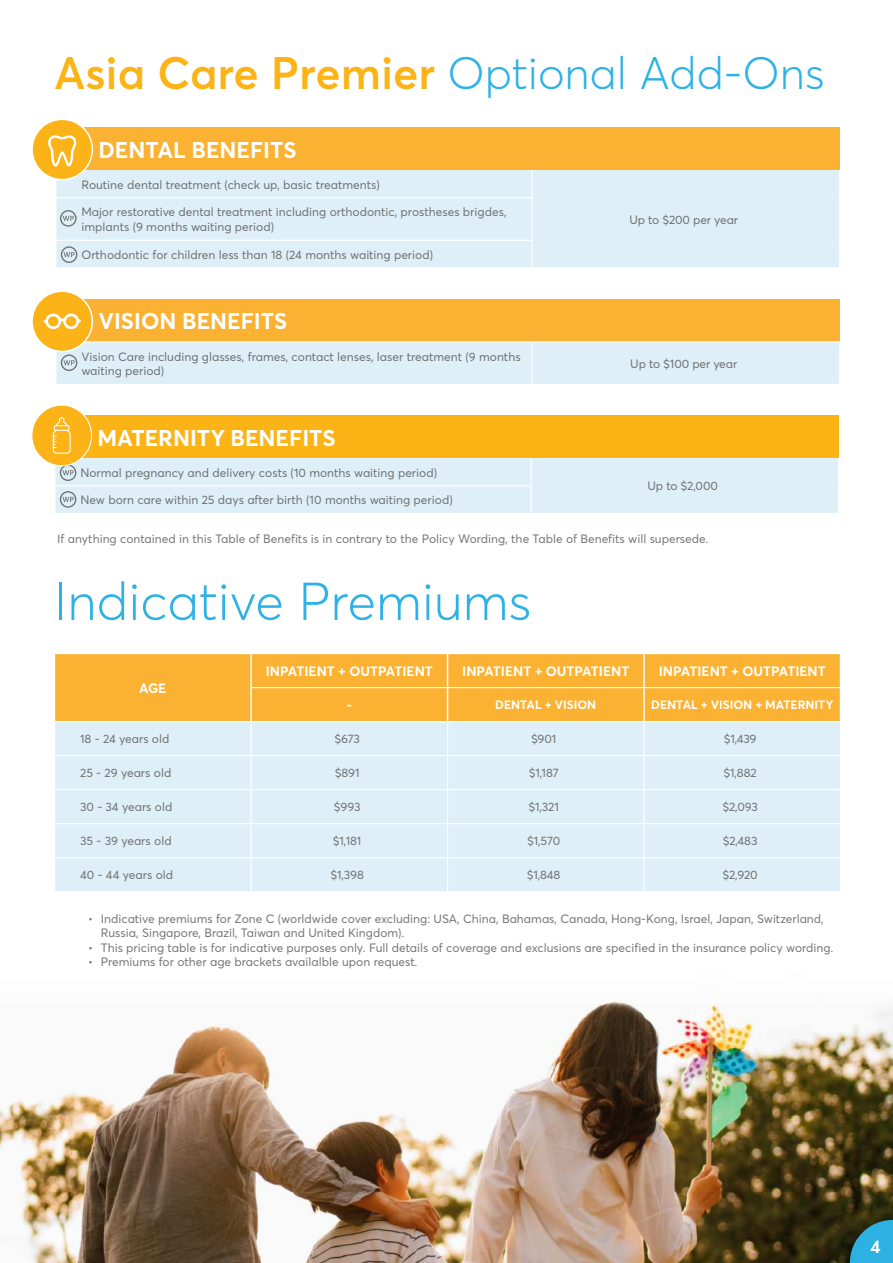
<style>
.page{position:relative;width:893px;height:1263px;background:#fff}
.page>*{position:absolute;margin:0;border:0;box-sizing:border-box;transform-origin:0 0}
.t1{font:300 52.5px "Averta";color:#2eb2e5}
.t2{font:600 45px "Averta";color:#fbb316}
.t3{font:700 22.5px "Averta";color:#fff}
.t4{font:700 18px "Averta";color:#fff}
.t5{font:700 13.5px "Averta";color:#fff}
.t6{font:12px/14.4px "Averta";color:#707271}
.t7{font:12px/14.4px "Averta";color:#777674}
.t8{font:700 12px "Averta";color:#fff}
.s1{font-weight:300;color:#2eb2e5}
</style>
<div class="page">
<img style="left:0;top:998px;width:893px;height:265px">
<div style="left:55px;top:416px;width:784px;height:42px;background:#fcb316"></div>
<div style="left:32px;top:405px;width:60px;height:61px;background:#fcb317;border-radius:50%"></div>
<svg style="left:53px;top:417px;width:785px;height:96px"></svg>
<div style="left:56px;top:128px;width:784px;height:42px;background:#fbb131"></div>
<div style="left:56px;top:170px;width:783px;height:97px;background:#deeff8"></div>
<hr style="left:531px;top:170px;width:2px;height:27px;background:#fff">
<hr style="left:55px;top:197px;width:478px;height:1px;background:#fff">
<hr style="left:531px;top:198px;width:2px;height:42px;background:#fff">
<hr style="left:55px;top:240px;width:478px;height:1px;background:#fff">
<hr style="left:531px;top:241px;width:2px;height:26px;background:#fff">
<div style="left:60px;top:210px;width:17px;height:17px;border:1px solid #707271;border-radius:50%"></div>
<svg style="left:63px;top:216px;width:11px;height:5px"></svg>
<div style="left:61px;top:246px;width:16px;height:17px;border:1px solid #707271;border-radius:50%"></div>
<svg style="left:64px;top:252px;width:11px;height:5px"></svg>
<div style="left:32px;top:119px;width:60px;height:61px;background:#fcb317;border-radius:50%"></div>
<div style="left:31px;top:119px;width:62px;height:61px;border:2px solid #fff;border-radius:50%"></div>
<svg style="left:47px;top:119px;width:30px;height:78px"></svg>
<div style="left:56px;top:299px;width:784px;height:43px;background:#fbb131"></div>
<hr style="left:55px;top:341px;width:477px;height:2px;background:#fff">
<hr style="left:532px;top:341px;width:308px;height:2px;background:#fff">
<div style="left:56px;top:342px;width:783px;height:42px;background:#deeff8"></div>
<div style="left:32px;top:291px;width:60px;height:60px;background:#fcb317;border-radius:50%"></div>
<div style="left:31px;top:290px;width:62px;height:62px;border:2px solid #fff;border-radius:50%"></div>
<svg style="left:43px;top:313px;width:38px;height:17px"></svg>
<svg style="left:850px;top:1220px;width:43px;height:43px;background:#2b94b4"></svg>
<div style="left:55px;top:654px;width:785px;height:67px;background:#fbb131"></div>
<div style="left:252px;top:688px;width:588px;height:33px;background:#fbb131"></div>
<div style="left:55px;top:722px;width:785px;height:169px;background:#deeff8"></div>
<hr style="left:250px;top:722px;width:2px;height:34px;background:#fff">
<hr style="left:447px;top:722px;width:1px;height:33px;background:#fff">
<hr style="left:643px;top:722px;width:2px;height:33px;background:#fff">
<hr style="left:250px;top:756px;width:2px;height:34px;background:#fff">
<hr style="left:447px;top:756px;width:1px;height:33px;background:#fff">
<hr style="left:643px;top:756px;width:2px;height:33px;background:#fff">
<hr style="left:250px;top:790px;width:2px;height:33px;background:#fff">
<hr style="left:447px;top:790px;width:1px;height:33px;background:#fff">
<hr style="left:643px;top:790px;width:2px;height:33px;background:#fff">
<hr style="left:54px;top:823px;width:197px;height:1px;background:#fff">
<hr style="left:251px;top:823px;width:197px;height:1px;background:#fff">
<hr style="left:250px;top:824px;width:2px;height:33px;background:#fff">
<hr style="left:448px;top:823px;width:196px;height:1px;background:#fff">
<hr style="left:447px;top:824px;width:1px;height:33px;background:#fff">
<hr style="left:644px;top:823px;width:197px;height:1px;background:#fff">
<hr style="left:643px;top:824px;width:2px;height:33px;background:#fff">
<hr style="left:54px;top:857px;width:197px;height:1px;background:#fff">
<hr style="left:251px;top:857px;width:197px;height:1px;background:#fff">
<hr style="left:250px;top:858px;width:2px;height:33px;background:#fff">
<hr style="left:448px;top:857px;width:196px;height:1px;background:#fff">
<hr style="left:447px;top:858px;width:1px;height:33px;background:#fff">
<hr style="left:644px;top:857px;width:197px;height:1px;background:#fff">
<hr style="left:643px;top:858px;width:2px;height:33px;background:#fff">
<hr style="left:55px;top:755px;width:195px;height:1px;background:#fff">
<hr style="left:55px;top:789px;width:195px;height:1px;background:#fff">
<hr style="left:250px;top:654px;width:2px;height:34px;background:#fff">
<hr style="left:252px;top:687px;width:196px;height:1px;background:#fff">
<hr style="left:252px;top:755px;width:196px;height:1px;background:#fff">
<hr style="left:252px;top:789px;width:196px;height:1px;background:#fff">
<hr style="left:250px;top:688px;width:2px;height:33px;background:#fff">
<hr style="left:447px;top:688px;width:1px;height:33px;background:#fff">
<hr style="left:448px;top:755px;width:196px;height:1px;background:#fff">
<hr style="left:448px;top:789px;width:196px;height:1px;background:#fff">
<hr style="left:643px;top:654px;width:2px;height:33px;background:#fff">
<hr style="left:643px;top:688px;width:2px;height:33px;background:#fff">
<hr style="left:644px;top:755px;width:196px;height:1px;background:#fff">
<hr style="left:644px;top:789px;width:196px;height:1px;background:#fff">
<hr style="left:448px;top:687px;width:196px;height:1px;background:#fff">
<hr style="left:644px;top:687px;width:196px;height:1px;background:#fff">
<hr style="left:447px;top:654px;width:1px;height:33px;background:#fff">
<h2 class="t2" style="left:54px;top:45px;width:772px">Asia Care Premier <span class="s1">Optional Add-Ons</span></h2>
<h3 class="t3" style="left:99px;top:135px;width:200px">DENTAL BENEFITS</h3>
<p class="t6" style="left:81px;top:177px;width:300px">Routine dental treatment (check up, basic treatments)</p>
<p class="t6" style="left:81px;top:205px;width:427px">Major restorative dental treatment including orthodontic, prostheses brigdes, implants (9 months waiting period)</p>
<p class="t6" style="left:81px;top:247px;width:353px">Orthodontic for children less than 18 (24 months waiting period)</p>
<p class="t6" style="left:629px;top:212px;width:110px">Up to $200 per year</p>
<h3 class="t3" style="left:99px;top:307px;width:190px">VISION BENEFITS</h3>
<p class="t6" style="left:81px;top:349px;width:441px">Vision Care including glasses, frames, contact lenses, laser treatment (9 months waiting period)</p>
<p class="t6" style="left:630px;top:356px;width:109px">Up to $100 per year</p>
<h3 class="t3" style="left:98px;top:423px;width:240px">MATERNITY BENEFITS</h3>
<p class="t6" style="left:80px;top:465px;width:358px">Normal pregnancy and delivery costs (10 months waiting period)</p>
<p class="t6" style="left:80px;top:493px;width:374px">New born care within 25 days after birth (10 months waiting period)</p>
<p class="t6" style="left:648px;top:479px;width:72px">Up to $2,000</p>
<p class="t7" style="left:57px;top:531px;width:653px">If anything contained in this Table of Benefits is in contrary to the Policy Wording, the Table of Benefits will supersede.</p>
<h1 class="t1" style="left:54px;top:569px;width:479px">Indicative Premiums</h1>
<p class="t5" style="left:139px;top:679px;width:29px">AGE</p>
<p class="t5" style="left:266px;top:662px;width:169px">INPATIENT + OUTPATIENT</p>
<p class="t5" style="left:462px;top:662px;width:169px">INPATIENT + OUTPATIENT</p>
<p class="t5" style="left:659px;top:662px;width:169px">INPATIENT + OUTPATIENT</p>
<p class="t5" style="left:347px;top:696px;width:7px">-</p>
<p class="t8" style="left:495px;top:697px;width:103px">DENTAL + VISION</p>
<p class="t8" style="left:651px;top:697px;width:183px">DENTAL + VISION + MATERNITY</p>
<p class="t6" style="left:80px;top:732px;width:91px">18 - 24 years old</p>
<p class="t6" style="left:334px;top:732px;width:27px">$673</p>
<p class="t6" style="left:531px;top:732px;width:27px">$901</p>
<p class="t6" style="left:724px;top:732px;width:34px">$1,439</p>
<p class="t6" style="left:80px;top:766px;width:93px">25 - 29 years old</p>
<p class="t6" style="left:335px;top:766px;width:26px">$891</p>
<p class="t6" style="left:529px;top:766px;width:32px">$1,187</p>
<p class="t6" style="left:723px;top:766px;width:35px">$1,882</p>
<p class="t6" style="left:80px;top:800px;width:94px">30 - 34 years old</p>
<p class="t6" style="left:334px;top:800px;width:28px">$993</p>
<p class="t6" style="left:528px;top:800px;width:32px">$1,321</p>
<p class="t6" style="left:722px;top:800px;width:37px">$2,093</p>
<p class="t6" style="left:80px;top:834px;width:93px">35 - 39 years old</p>
<p class="t6" style="left:333px;top:834px;width:30px">$1,181</p>
<p class="t6" style="left:527px;top:834px;width:35px">$1,570</p>
<p class="t6" style="left:723px;top:834px;width:36px">$2,483</p>
<p class="t6" style="left:80px;top:868px;width:95px">40 - 44 years old</p>
<p class="t6" style="left:330px;top:868px;width:35px">$1,398</p>
<p class="t6" style="left:527px;top:868px;width:35px">$1,848</p>
<p class="t6" style="left:722px;top:868px;width:37px">$2,920</p>
<p class="t7" style="left:101px;top:911px;width:724px;text-indent:-13px">• Indicative premiums for Zone C (worldwide cover excluding: USA, China, Bahamas, Canada, Hong-Kong, Israel, Japan, Switzerland,<br>Russia, Singapore, Brazil, Taiwan and United Kingdom).</p>
<p class="t7" style="left:88px;top:940px;width:747px">• This pricing table is for indicative purposes only. Full details of coverage and exclusions are specified in the insurance policy wording.</p>
<p class="t7" style="left:88px;top:955px;width:331px">• Premiums for other age brackets availalble upon request.</p>
<h3 class="t4" style="left:871px;top:1235px;width:12px">4</h3>
</div>
